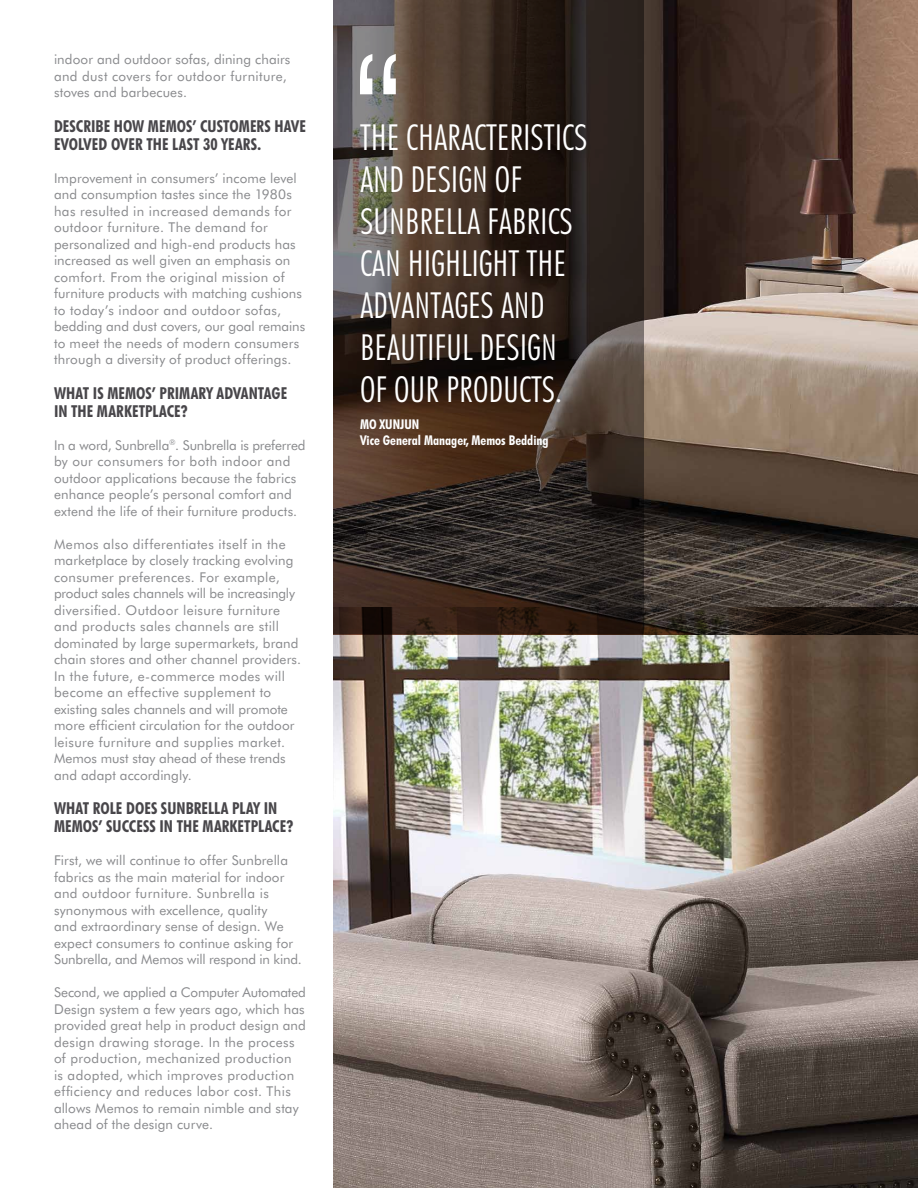
<style>
.page{position:relative;width:918px;height:1188px;background:#fff}
.page>*{position:absolute;margin:0;border:0;box-sizing:border-box;transform-origin:0 0}
.t1{font:300 condensed 36px/42px "Futura BT";color:#fff}
.t2{font:700 condensed 16.5px/18px "Futura BT";letter-spacing:.005em;color:#48464a}
.t3{font:13.5px/16.5px "Futura BT";letter-spacing:.01em;color:#898a8d}
.t4{font:700 condensed 13.5px/16.5px "Futura BT";color:#fff}
</style>
<div class="page">
<img style="left:644px;top:0;width:274px;height:608px">
<img style="left:333px;top:608px;width:585px;height:580px">
<svg style="left:333px;top:0;width:311px;height:634px;background:#3c2f27"></svg>
<svg style="left:360px;top:54px;width:36px;height:40px"></svg>
<p class="t3" style="left:54px;top:51px;width:238px">indoor and outdoor sofas, dining chairs and dust covers for outdoor furniture, stoves and barbecues.</p>
<p class="t2" style="left:54px;top:117px;width:254px">DESCRIBE HOW MEMOS’ CUSTOMERS HAVE<br>EVOLVED OVER THE LAST 30 YEARS.</p>
<p class="t3" style="left:54px;top:170px;width:253px">Improvement in consumers’ income level and consumption tastes since the 1980s has resulted in increased demands for outdoor furniture. The demand for personalized and high-end products has increased as well given an emphasis on comfort. From the original mission of furniture products with matching cushions to today’s indoor and outdoor sofas, bedding and dust covers, our goal remains to meet the needs of modern consumers through a diversity of product offerings.</p>
<p class="t2" style="left:54px;top:384px;width:235px">WHAT IS MEMOS’ PRIMARY ADVANTAGE<br>IN THE MARKETPLACE?</p>
<p class="t3" style="left:54px;top:437px;width:253px">In a word, Sunbrella<sup>®</sup>. Sunbrella is preferred by our consumers for both indoor and outdoor applications because the fabrics enhance people’s personal comfort and extend the life of their furniture products.</p>
<p class="t3" style="left:54px;top:536px;width:249px">Memos also differentiates itself in the marketplace by closely tracking evolving consumer preferences. For example, product sales channels will be increasingly diversified. Outdoor leisure furniture and products sales channels are still dominated by large supermarkets, brand chain stores and other channel providers.<br>In the future, e-commerce modes will become an effective supplement to existing sales channels and will promote more efficient circulation for the outdoor leisure furniture and supplies market.<br>Memos must stay ahead of these trends and adapt accordingly.</p>
<p class="t2" style="left:54px;top:799px;width:241px">WHAT ROLE DOES SUNBRELLA PLAY IN<br>MEMOS’ SUCCESS IN THE MARKETPLACE?</p>
<p class="t3" style="left:54px;top:852px;width:249px">First, we will continue to offer Sunbrella fabrics as the main material for indoor and outdoor furniture. Sunbrella is synonymous with excellence, quality<br>and extraordinary sense of design. We expect consumers to continue asking for Sunbrella, and Memos will respond in kind.</p>
<p class="t3" style="left:54px;top:984px;width:254px">Second, we applied a Computer Automated Design system a few years ago, which has provided great help in product design and design drawing storage. In the process of production, mechanized production<br>is adopted, which improves production efficiency and reduces labor cost. This allows Memos to remain nimble and stay ahead of the design curve.</p>
<h1 class="t1" style="left:360px;top:116px;width:229px">THE CHARACTERISTICS<br>AND DESIGN OF<br>SUNBRELLA FABRICS<br>CAN HIGHLIGHT THE<br>ADVANTAGES AND<br>BEAUTIFUL DESIGN<br>OF OUR PRODUCTS.</h1>
<p class="t4" style="left:360px;top:416px;width:190px">MO XUNJUN<br>Vice General Manager, Memos Bedding</p>
</div>
